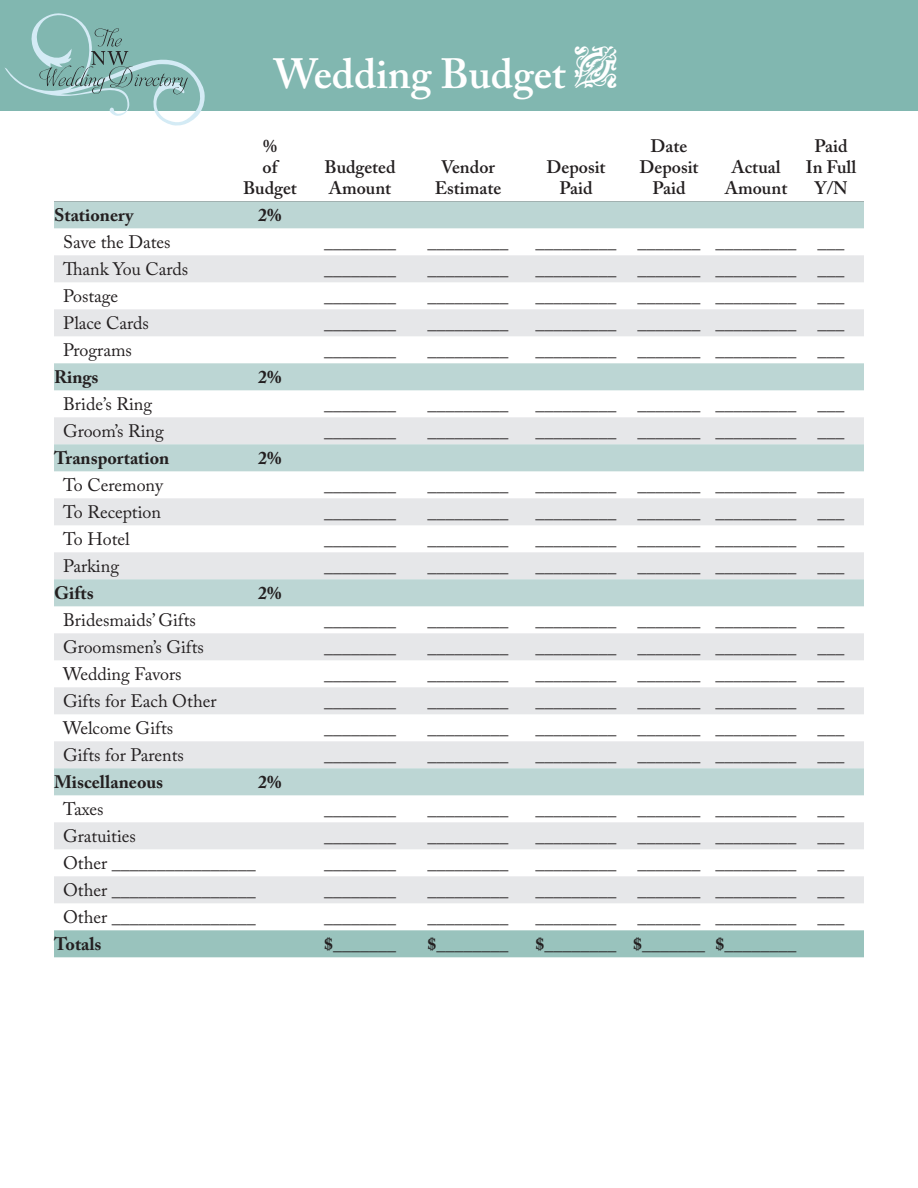
<style>
.page{position:relative;width:918px;height:1188px;background:#fff}
.page>*{position:absolute;margin:0;border:0;box-sizing:border-box;transform-origin:0 0}
.t1{font:600 42px "Adobe Caslon Pro";color:#fff}
.t2{font:18px "Adobe Caslon Pro";color:#231f20}
.t3{font:700 18px "Adobe Caslon Pro";color:#231f20}
.t4{font:600 18px "Adobe Caslon Pro";color:#231f20}
.s1{font-weight:400}
</style>
<div class="page">
<div style="left:0;top:0;width:918px;height:110px;background:#81b7b0"></div>
<svg style="left:5px;top:13px;width:200px;height:113px"></svg>
<div style="left:54px;top:201px;width:810px;height:27px;background:#bcd6d4"></div>
<div style="left:54px;top:255px;width:810px;height:27px;background:#e6e7e9"></div>
<div style="left:54px;top:309px;width:810px;height:27px;background:#e6e7e9"></div>
<div style="left:54px;top:363px;width:810px;height:27px;background:#bcd6d4"></div>
<div style="left:54px;top:417px;width:810px;height:27px;background:#e6e7e9"></div>
<div style="left:54px;top:444px;width:810px;height:27px;background:#bcd6d4"></div>
<div style="left:54px;top:498px;width:810px;height:27px;background:#e6e7e9"></div>
<div style="left:54px;top:552px;width:810px;height:27px;background:#e6e7e9"></div>
<div style="left:54px;top:579px;width:810px;height:27px;background:#bcd6d4"></div>
<div style="left:54px;top:633px;width:810px;height:27px;background:#e6e7e9"></div>
<div style="left:54px;top:687px;width:810px;height:27px;background:#e6e7e9"></div>
<div style="left:54px;top:741px;width:810px;height:27px;background:#e6e7e9"></div>
<div style="left:54px;top:768px;width:810px;height:27px;background:#bcd6d4"></div>
<div style="left:54px;top:822px;width:810px;height:27px;background:#e6e7e9"></div>
<div style="left:54px;top:876px;width:810px;height:27px;background:#e6e7e9"></div>
<div style="left:54px;top:930px;width:810px;height:27px;background:#99c3bd"></div>
<p class="t1" style="left:274px;top:49px;width:344px">Wedding Budget <span class="s1">A</span></p>
<p class="t4" style="left:263px;top:135px;width:15px">%</p>
<p class="t4" style="left:651px;top:135px;width:38px">Date</p>
<p class="t4" style="left:814px;top:135px;width:35px">Paid</p>
<p class="t4" style="left:263px;top:156px;width:16px">of</p>
<p class="t4" style="left:324px;top:156px;width:73px">Budgeted</p>
<p class="t4" style="left:441px;top:156px;width:56px">Vendor</p>
<p class="t4" style="left:546px;top:156px;width:61px">Deposit</p>
<p class="t4" style="left:640px;top:156px;width:61px">Deposit</p>
<p class="t4" style="left:732px;top:156px;width:50px">Actual</p>
<p class="t4" style="left:806px;top:156px;width:52px">In Full</p>
<p class="t4" style="left:243px;top:177px;width:55px">Budget</p>
<p class="t4" style="left:329px;top:177px;width:64px">Amount</p>
<p class="t4" style="left:435px;top:177px;width:68px">Estimate</p>
<p class="t4" style="left:559px;top:177px;width:35px">Paid</p>
<p class="t4" style="left:652px;top:177px;width:35px">Paid</p>
<p class="t4" style="left:725px;top:177px;width:64px">Amount</p>
<p class="t4" style="left:814px;top:177px;width:35px">Y/N</p>
<p class="t3" style="left:54px;top:204px;width:81px">Stationery</p>
<p class="t3" style="left:258px;top:204px;width:25px">2%</p>
<p class="t2" style="left:63px;top:231px;width:109px">Save the Dates</p>
<p class="t2" style="left:63px;top:258px;width:127px">Thank You Cards</p>
<p class="t2" style="left:63px;top:285px;width:57px">Postage</p>
<p class="t2" style="left:63px;top:312px;width:88px">Place Cards</p>
<p class="t2" style="left:63px;top:339px;width:71px">Programs</p>
<p class="t3" style="left:54px;top:366px;width:46px">Rings</p>
<p class="t3" style="left:258px;top:366px;width:25px">2%</p>
<p class="t2" style="left:63px;top:393px;width:91px">Bride’s Ring</p>
<p class="t2" style="left:63px;top:420px;width:102px">Groom’s Ring</p>
<p class="t3" style="left:54px;top:447px;width:117px">Transportation</p>
<p class="t3" style="left:258px;top:447px;width:25px">2%</p>
<p class="t2" style="left:63px;top:474px;width:101px">To Ceremony</p>
<p class="t2" style="left:63px;top:501px;width:99px">To Reception</p>
<p class="t2" style="left:63px;top:528px;width:68px">To Hotel</p>
<p class="t2" style="left:63px;top:555px;width:58px">Parking</p>
<p class="t3" style="left:54px;top:582px;width:41px">Gifts</p>
<p class="t3" style="left:258px;top:582px;width:25px">2%</p>
<p class="t2" style="left:63px;top:609px;width:135px">Bridesmaids’ Gifts</p>
<p class="t2" style="left:63px;top:636px;width:143px">Groomsmen’s Gifts</p>
<p class="t2" style="left:63px;top:663px;width:120px">Wedding Favors</p>
<p class="t2" style="left:63px;top:690px;width:155px">Gifts for Each Other</p>
<p class="t2" style="left:63px;top:717px;width:112px">Welcome Gifts</p>
<p class="t2" style="left:63px;top:744px;width:122px">Gifts for Parents</p>
<p class="t3" style="left:54px;top:771px;width:111px">Miscellaneous</p>
<p class="t3" style="left:258px;top:771px;width:25px">2%</p>
<p class="t2" style="left:63px;top:798px;width:42px">Taxes</p>
<p class="t2" style="left:63px;top:825px;width:74px">Gratuities</p>
<p class="t2" style="left:63px;top:852px;width:194px">Other ________________</p>
<p class="t2" style="left:63px;top:879px;width:194px">Other ________________</p>
<p class="t2" style="left:63px;top:906px;width:194px">Other ________________</p>
<p class="t2" style="left:324px;top:231px;width:73px">________</p>
<p class="t2" style="left:428px;top:231px;width:82px">_________</p>
<p class="t2" style="left:536px;top:231px;width:311px">_________ _______ _________ ___</p>
<p class="t2" style="left:324px;top:258px;width:73px">________</p>
<p class="t2" style="left:428px;top:258px;width:82px">_________</p>
<p class="t2" style="left:536px;top:258px;width:311px">_________ _______ _________ ___</p>
<p class="t2" style="left:324px;top:285px;width:73px">________</p>
<p class="t2" style="left:428px;top:285px;width:82px">_________</p>
<p class="t2" style="left:536px;top:285px;width:311px">_________ _______ _________ ___</p>
<p class="t2" style="left:324px;top:312px;width:73px">________</p>
<p class="t2" style="left:428px;top:312px;width:82px">_________</p>
<p class="t2" style="left:536px;top:312px;width:311px">_________ _______ _________ ___</p>
<p class="t2" style="left:324px;top:339px;width:73px">________</p>
<p class="t2" style="left:428px;top:339px;width:82px">_________</p>
<p class="t2" style="left:536px;top:339px;width:311px">_________ _______ _________ ___</p>
<p class="t2" style="left:324px;top:393px;width:73px">________</p>
<p class="t2" style="left:428px;top:393px;width:82px">_________</p>
<p class="t2" style="left:536px;top:393px;width:311px">_________ _______ _________ ___</p>
<p class="t2" style="left:324px;top:420px;width:73px">________</p>
<p class="t2" style="left:428px;top:420px;width:82px">_________</p>
<p class="t2" style="left:536px;top:420px;width:311px">_________ _______ _________ ___</p>
<p class="t2" style="left:324px;top:474px;width:73px">________</p>
<p class="t2" style="left:428px;top:474px;width:82px">_________</p>
<p class="t2" style="left:536px;top:474px;width:311px">_________ _______ _________ ___</p>
<p class="t2" style="left:324px;top:501px;width:73px">________</p>
<p class="t2" style="left:428px;top:501px;width:82px">_________</p>
<p class="t2" style="left:536px;top:501px;width:311px">_________ _______ _________ ___</p>
<p class="t2" style="left:324px;top:528px;width:73px">________</p>
<p class="t2" style="left:428px;top:528px;width:82px">_________</p>
<p class="t2" style="left:536px;top:528px;width:311px">_________ _______ _________ ___</p>
<p class="t2" style="left:324px;top:555px;width:73px">________</p>
<p class="t2" style="left:428px;top:555px;width:82px">_________</p>
<p class="t2" style="left:536px;top:555px;width:311px">_________ _______ _________ ___</p>
<p class="t2" style="left:324px;top:609px;width:73px">________</p>
<p class="t2" style="left:428px;top:609px;width:82px">_________</p>
<p class="t2" style="left:536px;top:609px;width:311px">_________ _______ _________ ___</p>
<p class="t2" style="left:324px;top:636px;width:73px">________</p>
<p class="t2" style="left:428px;top:636px;width:82px">_________</p>
<p class="t2" style="left:536px;top:636px;width:311px">_________ _______ _________ ___</p>
<p class="t2" style="left:324px;top:663px;width:73px">________</p>
<p class="t2" style="left:428px;top:663px;width:82px">_________</p>
<p class="t2" style="left:536px;top:663px;width:311px">_________ _______ _________ ___</p>
<p class="t2" style="left:324px;top:690px;width:73px">________</p>
<p class="t2" style="left:428px;top:690px;width:82px">_________</p>
<p class="t2" style="left:536px;top:690px;width:311px">_________ _______ _________ ___</p>
<p class="t2" style="left:324px;top:717px;width:73px">________</p>
<p class="t2" style="left:428px;top:717px;width:82px">_________</p>
<p class="t2" style="left:536px;top:717px;width:311px">_________ _______ _________ ___</p>
<p class="t2" style="left:324px;top:744px;width:73px">________</p>
<p class="t2" style="left:428px;top:744px;width:82px">_________</p>
<p class="t2" style="left:536px;top:744px;width:311px">_________ _______ _________ ___</p>
<p class="t2" style="left:324px;top:798px;width:73px">________</p>
<p class="t2" style="left:428px;top:798px;width:82px">_________</p>
<p class="t2" style="left:536px;top:798px;width:311px">_________ _______ _________ ___</p>
<p class="t2" style="left:324px;top:825px;width:73px">________</p>
<p class="t2" style="left:428px;top:825px;width:82px">_________</p>
<p class="t2" style="left:536px;top:825px;width:311px">_________ _______ _________ ___</p>
<p class="t2" style="left:324px;top:852px;width:73px">________</p>
<p class="t2" style="left:428px;top:852px;width:82px">_________</p>
<p class="t2" style="left:536px;top:852px;width:311px">_________ _______ _________ ___</p>
<p class="t2" style="left:324px;top:879px;width:73px">________</p>
<p class="t2" style="left:428px;top:879px;width:82px">_________</p>
<p class="t2" style="left:536px;top:879px;width:311px">_________ _______ _________ ___</p>
<p class="t2" style="left:324px;top:906px;width:73px">________</p>
<p class="t2" style="left:428px;top:906px;width:82px">_________</p>
<p class="t2" style="left:536px;top:906px;width:311px">_________ _______ _________ ___</p>
<p class="t3" style="left:54px;top:933px;width:49px">Totals</p>
<p class="t3" style="left:324px;top:933px;width:73px">$_______</p>
<p class="t3" style="left:428px;top:933px;width:82px">$________</p>
<p class="t3" style="left:536px;top:933px;width:262px">$________ $_______ $________</p>
</div>
